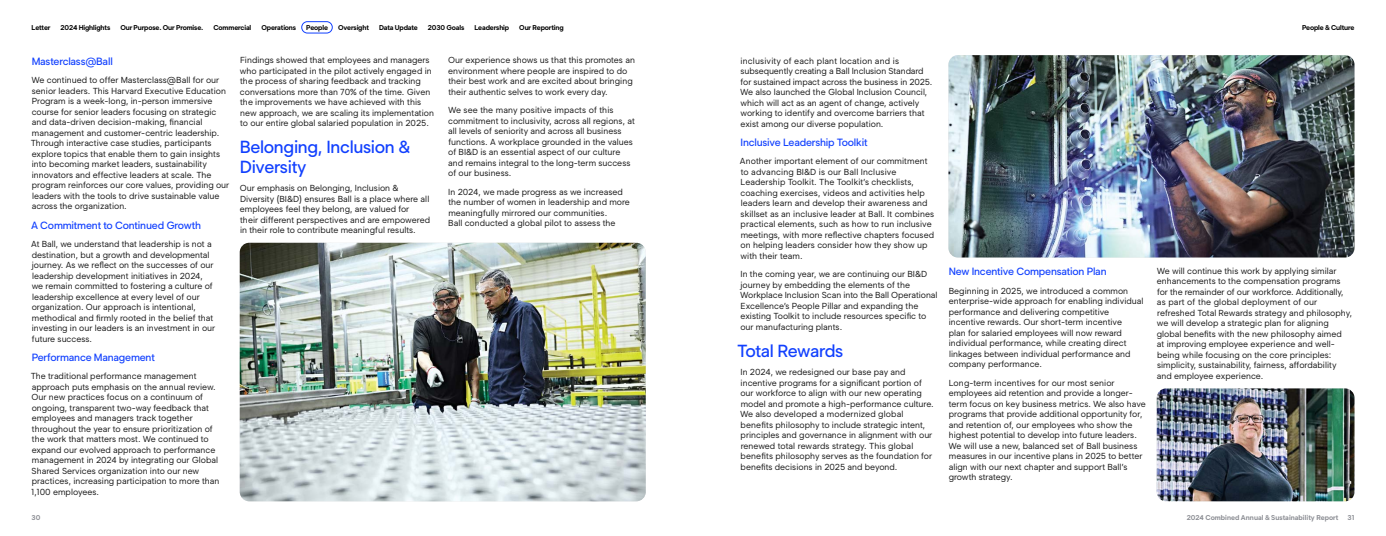
<style>
.page{position:relative;width:1386px;height:536px;background:#fff}
.page>*{position:absolute;margin:0;border:0;box-sizing:border-box;transform-origin:0 0}
.Head_1_20_22_SA__125{font:500 17.5px/19.2px "Segment";letter-spacing:-.02em;color:#1140fe}
.Body_10_12{font:500 17.5px "Segment";letter-spacing:-.025em;color:#1140fe}
.Subhead_12_13_SB_SA{font:500 10.5px "Segment";letter-spacing:-.02em;color:#1140fe}
.Body_10_12-2{font:8.75px/10.5px "Segment";color:#1a1a1a}
.Nav_8{font:700 7px "Segment";letter-spacing:-.02em;color:#000}
.t1{font:700 7px "Segment";color:#8c8e94}
</style>
<div class="page">
<img style="left:240px;top:243px;width:406px;height:258px">
<img style="left:948px;top:55px;width:406px;height:202px">
<img style="left:1157px;top:388px;width:197px;height:113px">
<div style="left:302px;top:21px;width:31px;height:12px;border:1px solid #1140fe;border-radius:6px"></div>
<p class="Nav_8" style="left:32px;top:23px;width:21px">Letter</p>
<p class="Nav_8" style="left:61px;top:23px;width:51px">2024 Highlights</p>
<p class="Nav_8" style="left:120px;top:23px;width:84px">Our Purpose. Our Promise.</p>
<p class="Nav_8" style="left:213px;top:23px;width:39px">Commercial</p>
<p class="Nav_8" style="left:261px;top:23px;width:36px">Operations</p>
<p class="Nav_8" style="left:306px;top:23px;width:23px">People</p>
<p class="Nav_8" style="left:338px;top:23px;width:32px">Oversight</p>
<p class="Nav_8" style="left:379px;top:23px;width:40px">Data Update</p>
<p class="Nav_8" style="left:428px;top:23px;width:38px">2030 Goals</p>
<p class="Nav_8" style="left:474px;top:23px;width:36px">Leadership</p>
<p class="Nav_8" style="left:519px;top:23px;width:46px">Our Reporting</p>
<p class="Nav_8" style="left:1302px;top:23px;width:54px">People &amp; Culture</p>
<p class="Subhead_12_13_SB_SA" style="left:32px;top:55px;width:83px">Masterclass@Ball</p>
<p class="Body_10_12-2" style="left:31px;top:75px;width:200px">We continued to offer Masterclass@Ball for our senior leaders. This Harvard Executive Education Program is a week-long, in-person immersive course for senior leaders focusing on strategic and data-driven decision-making, financial management and customer-centric leadership.<br>Through interactive case studies, participants explore topics that enable them to gain insights into becoming market leaders, sustainability innovators and effective leaders at scale. The program reinforces our core values, providing our leaders with the tools to drive sustainable value across the organization.</p>
<p class="Subhead_12_13_SB_SA" style="left:31px;top:218px;width:171px">A Commitment to Continued Growth</p>
<p class="Body_10_12-2" style="left:31px;top:238px;width:186px">At Ball, we understand that leadership is not a destination, but a growth and developmental journey. As we reflect on the successes of our leadership development initiatives in 2024, we remain committed to fostering a culture of leadership excellence at every level of our organization. Our approach is intentional, methodical and firmly rooted in the belief that investing in our leaders is an investment in our future success.</p>
<p class="Subhead_12_13_SB_SA" style="left:32px;top:351px;width:125px">Performance Management</p>
<p class="Body_10_12-2" style="left:31px;top:371px;width:190px">The traditional performance management approach puts emphasis on the annual review.<br>Our new practices focus on a continuum of ongoing, transparent two-way feedback that employees and managers track together throughout the year to ensure prioritization of the work that matters most. We continued to expand our evolved approach to performance management in 2024 by integrating our Global Shared Services organization into our new practices, increasing participation to more than 1,100 employees.</p>
<p class="Body_10_12-2" style="left:240px;top:55px;width:196px">Findings showed that employees and managers who participated in the pilot actively engaged in the process of sharing feedback and tracking conversations more than 70% of the time. Given the improvements we have achieved with this new approach, we are scaling its implementation to our entire global salaried population in 2025.</p>
<p class="Head_1_20_22_SA__125" style="left:240px;top:137px;width:172px">Belonging, Inclusion &amp;<br>Diversity</p>
<p class="Body_10_12-2" style="left:240px;top:183px;width:192px">Our emphasis on Belonging, Inclusion &amp; Diversity (BI&amp;D) ensures Ball is a place where all employees feel they belong, are valued for<br>their different perspectives and are empowered in their role to contribute meaningful results.</p>
<p class="Body_10_12-2" style="left:448px;top:55px;width:188px">Our experience shows us that this promotes an environment where people are inspired to do their best work and are excited about bringing their authentic selves to work every day.</p>
<p class="Body_10_12-2" style="left:448px;top:105px;width:188px">We see the many positive impacts of this commitment to inclusivity, across all regions, at all levels of seniority and across all business functions. A workplace grounded in the values of BI&amp;D is an essential aspect of our culture and remains integral to the long-term success of our business.</p>
<p class="Body_10_12-2" style="left:448px;top:186px;width:183px">In 2024, we made progress as we increased the number of women in leadership and more meaningfully mirrored our communities.<br>Ball conducted a global pilot to assess the</p>
<p class="Body_10_12-2" style="left:740px;top:55px;width:194px">inclusivity of each plant location and is subsequently creating a Ball Inclusion Standard for sustained impact across the business in 2025.<br>We also launched the Global Inclusion Council, which will act as an agent of change, actively working to identify and overcome barriers that exist among our diverse population.</p>
<p class="Subhead_12_13_SB_SA" style="left:741px;top:136px;width:129px">Inclusive Leadership Toolkit</p>
<p class="Body_10_12-2" style="left:740px;top:156px;width:196px">Another important element of our commitment to advancing BI&amp;D is our Ball Inclusive Leadership Toolkit. The Toolkit’s checklists, coaching exercises, videos and activities help leaders learn and develop their awareness and skillset as an inclusive leader at Ball. It combines practical elements, such as how to run inclusive meetings, with more reflective chapters focused on helping leaders consider how they show up with their team.</p>
<p class="Body_10_12-2" style="left:740px;top:269px;width:199px">In the coming year, we are continuing our BI&amp;D journey by embedding the elements of the Workplace Inclusion Scan into the Ball Operational Excellence’s People Pillar and expanding the existing Toolkit to include resources specific to our manufacturing plants.</p>
<p class="Body_10_12" style="left:737px;top:340px;width:108px">Total Rewards</p>
<p class="Body_10_12-2" style="left:740px;top:367px;width:195px">In 2024, we redesigned our base pay and incentive programs for a significant portion of our workforce to align with our new operating model and promote a high-performance culture.<br>We also developed a modernized global benefits philosophy to include strategic intent, principles and governance in alignment with our renewed total rewards strategy. This global benefits philosophy serves as the foundation for benefits decisions in 2025 and beyond.</p>
<p class="Subhead_12_13_SB_SA" style="left:949px;top:265px;width:159px">New Incentive Compensation Plan</p>
<p class="Body_10_12-2" style="left:949px;top:285px;width:196px">Beginning in 2025, we introduced a common enterprise-wide approach for enabling individual performance and delivering competitive incentive rewards. Our short-term incentive<br>plan for salaried employees will now reward individual performance, while creating direct linkages between individual performance and company performance.</p>
<p class="Body_10_12-2" style="left:949px;top:377px;width:199px">Long-term incentives for our most senior employees aid retention and provide a longer&shy;term focus on key business metrics. We also have programs that provide additional opportunity for, and retention of, our employees who show the highest potential to develop into future leaders.<br>We will use a new, balanced set of Ball business measures in our incentive plans in 2025 to better align with our next chapter and support Ball’s growth strategy.</p>
<p class="Body_10_12-2" style="left:1157px;top:265px;width:197px">We will continue this work by applying similar enhancements to the compensation programs for the remainder of our workforce. Additionally, as part of the global deployment of our refreshed Total Rewards strategy and philosophy, we will develop a strategic plan for aligning global benefits with the new philosophy aimed<br>at improving employee experience and well&shy;being while focusing on the core principles: simplicity, sustainability, fairness, affordability and employee experience.</p>
<p class="t1" style="left:32px;top:513px;width:10px">30</p>
<p class="t1" style="left:1187px;top:513px;width:153px">2024 Combined Annual &amp; Sustainability Report</p>
<p class="t1" style="left:1347px;top:513px;width:9px">31</p>
</div>
